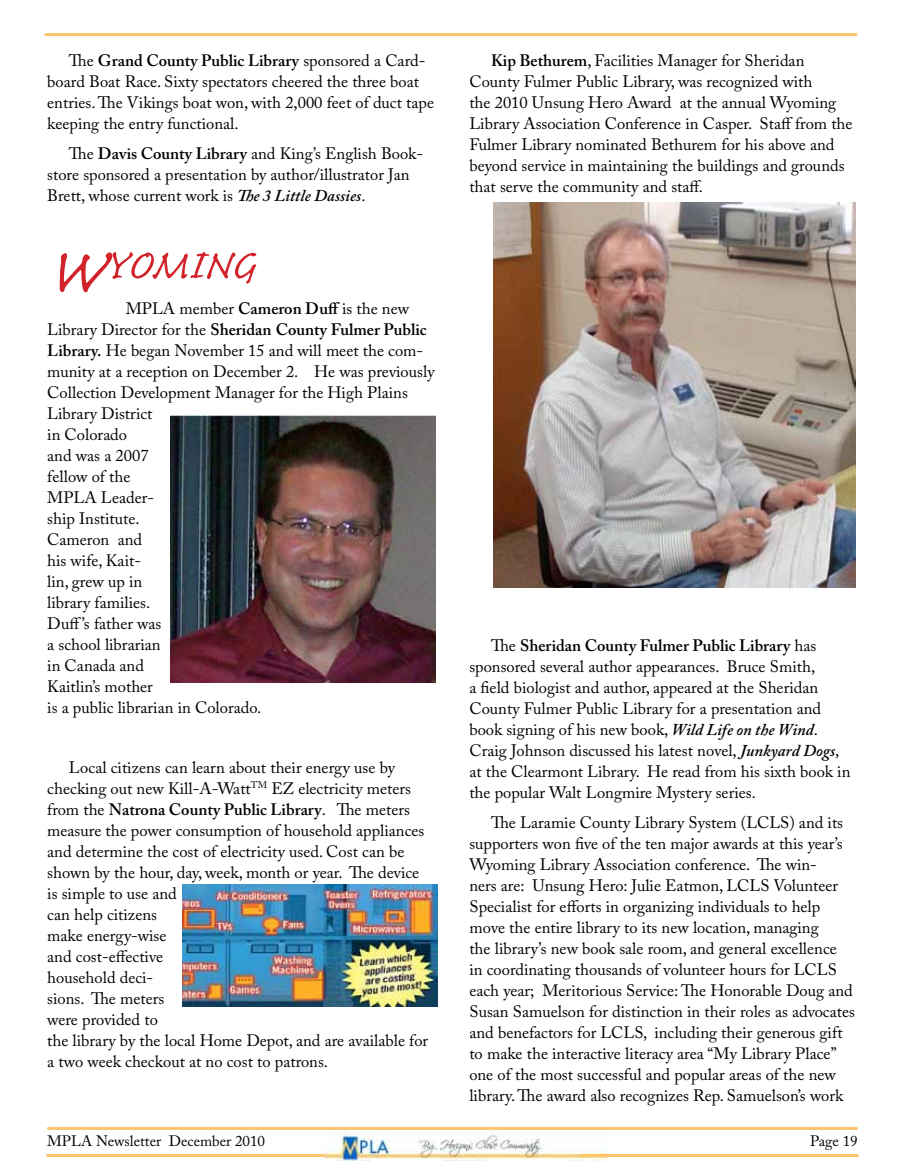
<style>
.page{position:relative;width:905px;height:1175px;background:#fff}
.page>*{position:absolute;margin:0;border:0;box-sizing:border-box;transform-origin:0 0}
.t1{font:54px "Caflisch Script Pro";color:#d2232a}
.t2{font:16.5px/21px "Adobe Caslon Pro";color:#000}
.t3{font:15px "Adobe Caslon Pro";color:#000}
.s1{font-weight:600}
.s2{font-weight:600;font-style:italic}
.s3{font-size:82.65px}
</style>
<div class="page">
<hr style="left:47px;top:1127px;width:810px;height:3px;background:#ffc470">
<img style="left:324px;top:1130px;width:284px;height:30px">
<svg style="left:324px;top:1159px;width:12px;height:1px"></svg>
<hr style="left:370px;top:1159px;width:73px;height:2px;background:#fff">
<hr style="left:580px;top:1154px;width:276px;height:2px;background:#ffc56a">
<hr style="left:48px;top:1154px;width:274px;height:2px;background:#ffc56a">
<hr style="left:46px;top:33px;width:810px;height:3px;background:#ffc56a">
<img style="left:170px;top:415px;width:265px;height:267px">
<img style="left:182px;top:884px;width:255px;height:122px">
<img style="left:493px;top:202px;width:362px;height:385px">
<p class="t2" style="left:47px;top:50px;width:388px;text-indent:22px">The <span class="s1">Grand County Public Library</span> sponsored a Card&shy;board Boat Race. Sixty spectators cheered the three boat entries. The Vikings boat won, with 2,000 feet of duct tape keeping the entry functional.</p>
<p class="t2" style="left:47px;top:143px;width:377px;text-indent:22px">The <span class="s1">Davis County Library</span> and King’s English Book&shy;store sponsored a presentation by author/illustrator Jan<br>Brett, whose current work is <span class="s2">The 3 Little Dassies</span>.</p>
<h1 class="t1" style="left:47px;top:237px;width:209px"><span class="s3">W</span>YOMING</h1>
<p class="t2" style="left:47px;top:298px;width:389px;text-indent:78px">MPLA member <span class="s1">Cameron Duff</span> is the new<br>Library Director for the <span class="s1">Sheridan County Fulmer Public<br>Library.</span> He began November 15 and will meet the com&shy;munity at a reception on December 2. He was previously<br>Collection Development Manager for the High Plains<br>Library District<br>in Colorado<br>and was a 2007<br>fellow of the<br>MPLA Leader-<br>ship Institute.<br>Cameron and<br>his wife, Kait-<br>lin, grew up in<br>library families.<br>Duff’s father was<br>a school librarian<br>in Canada and<br>Kaitlin’s mother<br>is a public librarian in Colorado.</p>
<p class="t2" style="left:47px;top:756px;width:382px;text-indent:22px">Local citizens can learn about their energy use by checking out new Kill-A-Watt<sup>TM</sup> EZ electricity meters from the <span class="s1">Natrona County Public Library</span>. The meters measure the power consumption of household appliances and determine the cost of electricity used. Cost can be shown by the hour, day, week, month or year. The device is simple to use and<br>can help citizens<br>make energy-wise<br>and cost-effective<br>household deci-<br>sions. The meters<br>were provided to<br>the library by the local Home Depot, and are available for a two week checkout at no cost to patrons.</p>
<p class="t2" style="left:469px;top:50px;width:384px;text-indent:22px"><span class="s1">Kip Bethurem</span>, Facilities Manager for Sheridan County Fulmer Public Library, was recognized with<br>the 2010 Unsung Hero Award at the annual Wyoming Library Association Conference in Casper. Staff from the Fulmer Library nominated Bethurem for his above and beyond service in maintaining the buildings and grounds that serve the community and staff.</p>
<p class="t2" style="left:469px;top:634px;width:382px;text-indent:22px">The <span class="s1">Sheridan County Fulmer Public Library</span> has sponsored several author appearances. Bruce Smith,<br>a field biologist and author, appeared at the Sheridan County Fulmer Public Library for a presentation and book signing of his new book, <span class="s2">Wild Life on the Wind</span>.<br>Craig Johnson discussed his latest novel, <span class="s2">Junkyard Dogs, </span>at the Clearmont Library. He read from his sixth book in the popular Walt Longmire Mystery series.</p>
<p class="t2" style="left:469px;top:811px;width:387px;text-indent:22px">The Laramie County Library System (LCLS) and its supporters won five of the ten major awards at this year’s Wyoming Library Association conference. The win-<br>ners are: Unsung Hero: Julie Eatmon, LCLS Volunteer Specialist for efforts in organizing individuals to help move the entire library to its new location, managing<br>the library’s new book sale room, and general excellence<br>in coordinating thousands of volunteer hours for LCLS each year; Meritorious Service: The Honorable Doug and Susan Samuelson for distinction in their roles as advocates and benefactors for LCLS, including their generous gift to make the interactive literacy area “My Library Place” one of the most successful and popular areas of the new library. The award also recognizes Rep. Samuelson’s work</p>
<p class="t3" style="left:47px;top:1132px;width:219px">MPLA Newsletter December 2010</p>
<p class="t3" style="left:810px;top:1131px;width:49px">Page 19</p>
</div>
